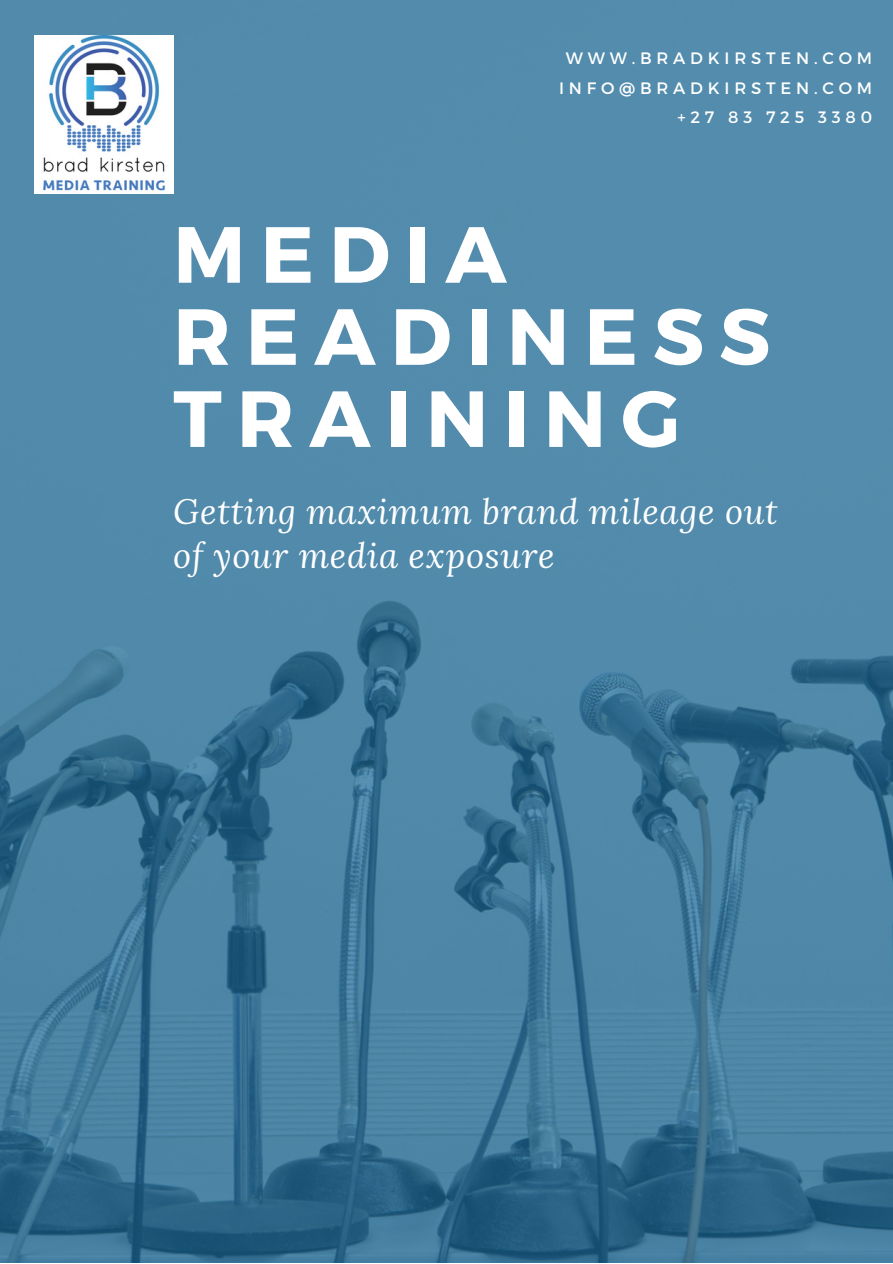
<style>
.page{position:relative;width:893px;height:1264px;background:#fff}
.page>*{position:absolute;margin:0;border:0;box-sizing:border-box;transform-origin:0 0}
.t1{font:700 79.35px/82.1px "Montserrat";letter-spacing:.19em;color:#fff}
.t2{font:italic 34.65px/43.8px "Lora";letter-spacing:.02em;color:#fff}
.t3{font:16.5px "Montserrat";letter-spacing:.29em;color:#fff}
</style>
<div class="page">
<img style="left:0;top:0;width:892px;height:1262px">
<img style="left:34px;top:36px;width:139px;height:157px">
<p class="t3" style="left:566px;top:48px;width:308px">WWW.BRADKIRSTEN.COM</p>
<p class="t3" style="left:559px;top:77px;width:314px">INFO@BRADKIRSTEN.COM</p>
<p class="t3" style="left:677px;top:106px;width:196px">+27 83 725 3380</p>
<p class="t1" style="left:173px;top:209px;width:598px">MEDIA<br>READINESS<br>TRAINING</p>
<p class="t2" style="left:173px;top:488px;width:606px">Getting maximum brand mileage out of your media exposure</p>
</div>
